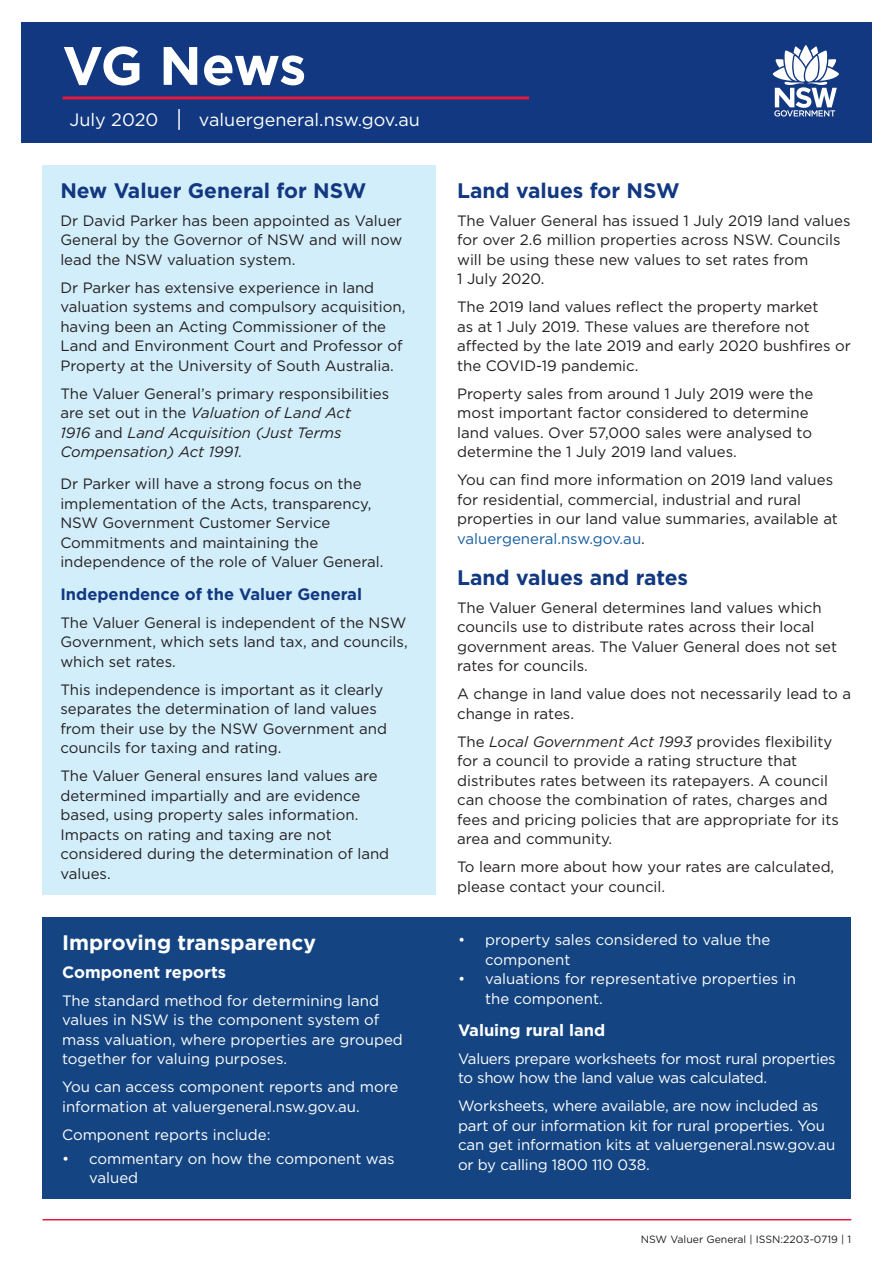
<style>
.page{position:relative;width:893px;height:1263px;background:#fff}
.page>*{position:absolute;margin:0;border:0;box-sizing:border-box;transform-origin:0 0}
.t1{font:700 54px "Gotham";letter-spacing:-.02em;color:#fff}
.t2{font:22.5px "Gotham";color:#fff}
.t3{font:700 21px "Gotham";color:#113880}
.t4{font:700 21px "Gotham";color:#fff}
.t5{font:18px "Gotham";color:#fff}
.t6{font:700 16.5px "Gotham";color:#fff}
.t7{font:700 16.5px "Gotham";color:#113880}
.t8{font:15px/19.5px "Gotham";color:#231f20}
.t9{font:15px/19.5px "Gotham";letter-spacing:-.005em;color:#fff}
.t10{font:italic 15px/19.5px "Gotham";color:#231f20}
.t11{font:15px "Gotham";color:#175d9e}
.t12{font:10.5px "Gotham";color:#231f20}
.s1{font-style:normal}
.s2{color:#231f20}
.s3{font-style:italic}
</style>
<div class="page">
<div style="left:43px;top:165px;width:393px;height:730px;background:#d3eefb"></div>
<div style="left:21px;top:22px;width:851px;height:120px;background:#113880"></div>
<div style="left:43px;top:918px;width:808px;height:281px;background:#144582"></div>
<hr style="left:43px;top:1219px;width:808px;height:1px;background:#e4183e">
<hr style="left:63px;top:96px;width:466px;height:3px;background:#e4183e">
<svg style="left:773px;top:45px;width:66px;height:71px"></svg>
<h1 class="t1" style="left:63px;top:30px;width:245px">VG News</h1>
<p class="t5" style="left:69px;top:108px;width:90px">July 2020</p>
<p class="t5" style="left:199px;top:108px;width:222px">valuergeneral.nsw.gov.au</p>
<p class="t2" style="left:176px;top:105px;width:8px">|</p>
<h1 class="t3" style="left:60px;top:176px;width:307px">New Valuer General for NSW</h1>
<p class="t8" style="left:60px;top:210px;width:344px;text-align:justify">Dr David Parker has been appointed as Valuer General by the Governor of NSW and will now lead the NSW valuation system.</p>
<p class="t8" style="left:60px;top:277px;width:347px">Dr Parker has extensive experience in land valuation systems and compulsory acquisition, having been an Acting Commissioner of the Land and Environment Court and Professor of Property at the University of South Australia.</p>
<p class="t10" style="left:60px;top:383px;width:330px"><span class="s1">The Valuer General’s primary responsibilities are set out in the</span> Valuation of Land Act<br>1916 <span class="s1">and</span> Land Acquisition (Just Terms Compensation) Act 1991.</p>
<p class="t8" style="left:60px;top:474px;width:325px">Dr Parker will have a strong focus on the implementation of the Acts, transparency, NSW Government Customer Service Commitments and maintaining the independence of the role of Valuer General.</p>
<h2 class="t7" style="left:60px;top:583px;width:303px">Independence of the Valuer General</h2>
<p class="t8" style="left:60px;top:612px;width:349px;text-align:justify">The Valuer General is independent of the NSW Government, which sets land tax, and councils, which set rates.</p>
<p class="t8" style="left:60px;top:679px;width:328px">This independence is important as it clearly separates the determination of land values from their use by the NSW Government and councils for taxing and rating.</p>
<p class="t8" style="left:60px;top:766px;width:330px">The Valuer General ensures land values are determined impartially and are evidence based, using property sales information.<br>Impacts on rating and taxing are not considered during the determination of land values.</p>
<h1 class="t4" style="left:62px;top:928px;width:255px">Improving transparency</h1>
<h2 class="t6" style="left:62px;top:961px;width:166px">Component reports</h2>
<p class="t9" style="left:62px;top:990px;width:342px">The standard method for determining land values in NSW is the component system of mass valuation, where properties are grouped together for valuing purposes.</p>
<p class="t9" style="left:62px;top:1077px;width:338px">You can access component reports and more information at valuergeneral.nsw.gov.au.</p>
<p class="t9" style="left:62px;top:1124px;width:210px">Component reports include:</p>
<p class="t9" style="left:89px;top:1148px;width:307px;text-indent:-27px">• commentary on how the component was valued</p>
<h1 class="t3" style="left:457px;top:176px;width:224px">Land values for NSW</h1>
<p class="t8" style="left:457px;top:210px;width:395px">The Valuer General has issued 1 July 2019 land values for over 2.6 million properties across NSW. Councils will be using these new values to set rates from<br>1 July 2020.</p>
<p class="t8" style="left:457px;top:297px;width:395px">The 2019 land values refect the property market<br>as at 1 July 2019. These values are therefore not afected by the late 2019 and early 2020 bushfres or the COVID-19 pandemic.</p>
<p class="t8" style="left:457px;top:383px;width:358px">Property sales from around 1 July 2019 were the most important factor considered to determine land values. Over 57,000 sales were analysed to determine the 1 July 2019 land values.</p>
<p class="t8" style="left:457px;top:470px;width:382px">You can fnd more information on 2019 land values for residential, commercial, industrial and rural properties in our land value summaries, available at</p>
<p class="t11" style="left:457px;top:529px;width:189px">valuergeneral.nsw.gov.au<span class="s2">.</span></p>
<h1 class="t3" style="left:457px;top:563px;width:233px">Land values and rates</h1>
<p class="t8" style="left:457px;top:597px;width:381px">The Valuer General determines land values which councils use to distribute rates across their local government areas. The Valuer General does not set rates for councils.</p>
<p class="t8" style="left:457px;top:684px;width:395px">A change in land value does not necessarily lead to a change in rates.</p>
<p class="t8" style="left:457px;top:731px;width:383px">The <span class="s3">Local Government Act 1993</span> provides fexibility for a council to provide a rating structure that distributes rates between its ratepayers. A council can choose the combination of rates, charges and fees and pricing policies that are appropriate for its area and community.</p>
<p class="t8" style="left:457px;top:857px;width:379px">To learn more about how your rates are calculated, please contact your council.</p>
<p class="t9" style="left:485px;top:930px;width:287px;text-indent:-27px">• property sales considered to value the component</p>
<p class="t9" style="left:485px;top:969px;width:312px;text-indent:-27px">• valuations for representative properties in the component.</p>
<h2 class="t6" style="left:458px;top:1019px;width:149px">Valuing rural land</h2>
<p class="t9" style="left:458px;top:1048px;width:379px">Valuers prepare worksheets for most rural properties to show how the land value was calculated.</p>
<p class="t9" style="left:458px;top:1096px;width:379px">Worksheets, where available, are now included as part of our information kit for rural properties. You can get information kits at valuergeneral.nsw.gov.au or by calling 1800 110 038.</p>
<p class="t12" style="left:641px;top:1232px;width:212px">NSW Valuer General | ISSN:2203-0719 | 1</p>
</div>
